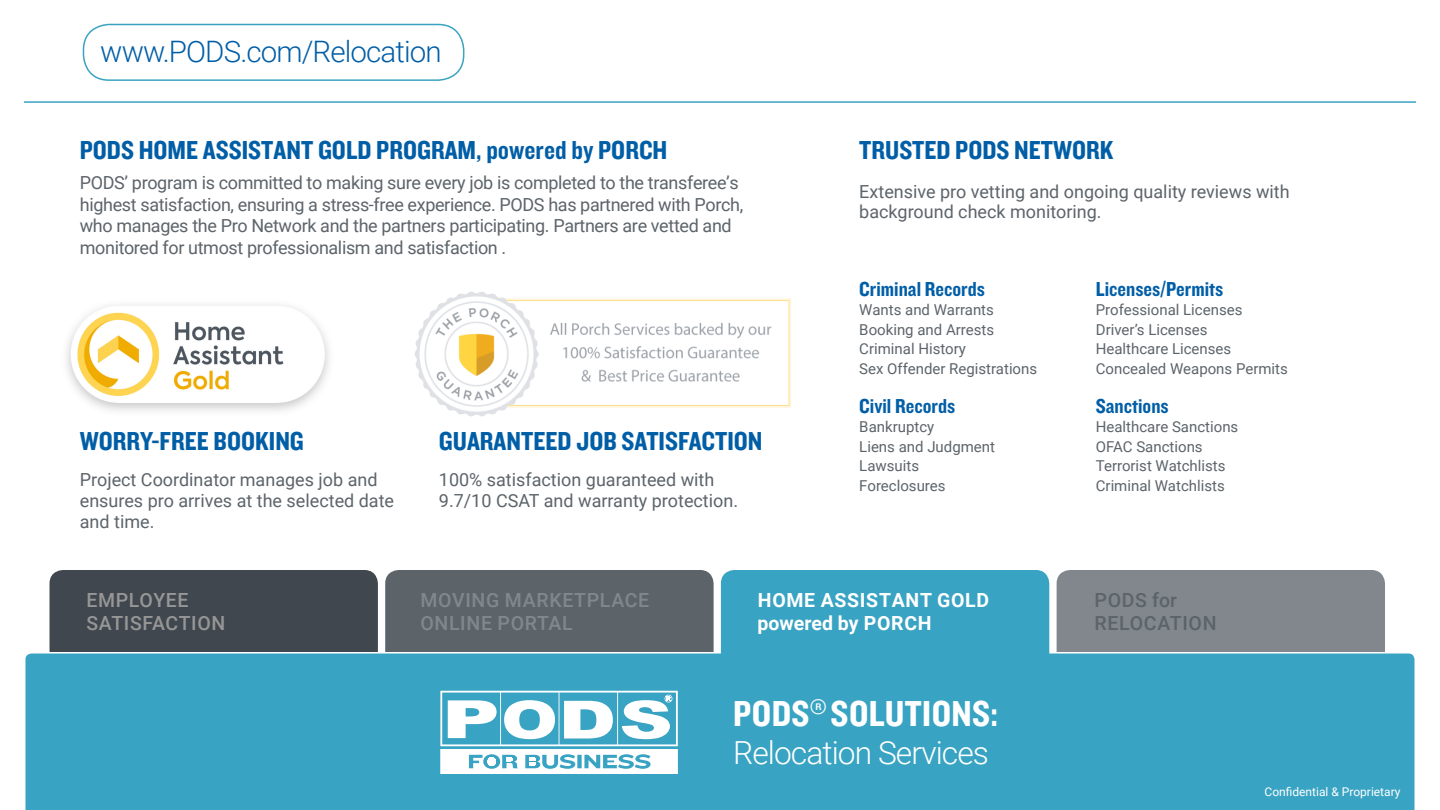
<style>
.page{position:relative;width:1440px;height:810px;background:#fff}
.page>*{position:absolute;margin:0;border:0;box-sizing:border-box;transform-origin:0 0}
.t1{font:37.5px "Knockout HTF50 Welterweight";letter-spacing:.01em;color:#fff}
.t2{font:300 31.8px "Roboto";letter-spacing:-.03em;color:#fff}
.t3{font:300 29.55px "Roboto";letter-spacing:-.03em;color:#005ea7}
.t4{font:27px "Knockout HTF50 Welterweight";color:#005ea7}
.t5{font:21px "Knockout HTF50 Welterweight";color:#005ea7}
.t6{font:700 19.5px/23.4px "Roboto";letter-spacing:.035em;color:#fff}
.t7{font:500 19.5px "Roboto";letter-spacing:.035em;color:#81878d}
.t8{font:500 19.5px "Roboto";letter-spacing:.035em;color:#969696}
.t9{font:500 19.5px/23.4px "Roboto";letter-spacing:.035em;color:#5c646a}
.t10{font:18px/21.6px "Roboto";letter-spacing:-.02em;color:#5c646a}
.t11{font:18px/21px "Roboto";color:#5c646a}
.t12{font:15px "Roboto";color:#5c646a}
.t13{font:12px "Roboto";color:#fff}
</style>
<div class="page">
<img style="left:66px;top:305px;width:263px;height:106px">
<div style="left:50px;top:570px;width:328px;height:186px;background:#40474e;border-radius:14px"></div>
<div style="left:1057px;top:570px;width:328px;height:82px;background:#81878d"></div>
<div style="left:385px;top:570px;width:329px;height:186px;background:#5c646a;border-radius:14px"></div>
<div style="left:25px;top:652px;width:1390px;height:158px;background:#38a3c2"></div>
<div style="left:721px;top:570px;width:328px;height:240px;background:#38a3c2"></div>
<svg style="left:440px;top:691px;width:238px;height:83px;background:#a5d5e3"></svg>
<hr style="left:24px;top:101px;width:1392px;height:2px;background:#38a3c2">
<img style="left:415px;top:291px;width:376px;height:125px">
<div style="left:83px;top:24px;width:381px;height:57px;border:2px solid #38a3c2;border-radius:26px"></div>
<h3 class="t3" style="left:100px;top:31px;width:343px">www.PODS.com/Relocation</h3>
<p class="t4" style="left:80px;top:136px;width:589px">PODS HOME ASSISTANT GOLD PROGRAM, powered by PORCH</p>
<p class="t10" style="left:80px;top:171px;width:665px">PODS’ program is committed to making sure every job is completed to the transferee’s highest satisfaction, ensuring a stress-free experience. PODS has partnered with Porch, who manages the Pro Network and the partners participating. Partners are vetted and monitored for utmost professionalism and satisfaction .</p>
<p class="t4" style="left:80px;top:427px;width:226px">WORRY-FREE BOOKING</p>
<p class="t11" style="left:80px;top:468px;width:316px">Project Coordinator manages job and ensures pro arrives at the selected date and time.</p>
<p class="t4" style="left:439px;top:427px;width:325px">GUARANTEED JOB SATISFACTION</p>
<p class="t11" style="left:439px;top:468px;width:301px">100% satisfaction guaranteed with<br>9.7/10 CSAT and warranty protection.</p>
<p class="t4" style="left:859px;top:136px;width:256px">TRUSTED PODS NETWORK</p>
<p class="t11" style="left:859px;top:182px;width:432px;line-height:19.5px">Extensive pro vetting and ongoing quality reviews with background check monitoring.</p>
<p class="t5" style="left:859px;top:278px;width:127px">Criminal Records</p>
<p class="t12" style="left:859px;top:300px;width:136px">Wants and Warrants</p>
<p class="t12" style="left:859px;top:319px;width:136px">Booking and Arrests</p>
<p class="t12" style="left:859px;top:339px;width:108px">Criminal History</p>
<p class="t12" style="left:859px;top:358px;width:179px">Sex Offender Registrations</p>
<p class="t5" style="left:859px;top:395px;width:97px">Civil Records</p>
<p class="t12" style="left:859px;top:417px;width:76px">Bankruptcy</p>
<p class="t12" style="left:859px;top:436px;width:137px">Liens and Judgment</p>
<p class="t12" style="left:859px;top:456px;width:61px">Lawsuits</p>
<p class="t12" style="left:859px;top:475px;width:88px">Foreclosures</p>
<p class="t5" style="left:1096px;top:278px;width:129px">Licenses/Permits</p>
<p class="t12" style="left:1096px;top:300px;width:148px">Professional Licenses</p>
<p class="t12" style="left:1096px;top:319px;width:113px">Driver’s Licenses</p>
<p class="t12" style="left:1096px;top:339px;width:137px">Healthcare Licenses</p>
<p class="t12" style="left:1096px;top:358px;width:194px">Concealed Weapons Permits</p>
<p class="t5" style="left:1096px;top:395px;width:74px">Sanctions</p>
<p class="t12" style="left:1096px;top:417px;width:144px">Healthcare Sanctions</p>
<p class="t12" style="left:1096px;top:436px;width:108px">OFAC Sanctions</p>
<p class="t12" style="left:1096px;top:456px;width:131px">Terrorist Watchlists</p>
<p class="t12" style="left:1096px;top:475px;width:130px">Criminal Watchlists</p>
<p class="t8" style="left:86px;top:586px;width:104px">EMPLOYEE</p>
<p class="t8" style="left:86px;top:610px;width:141px">SATISFACTION</p>
<p class="t7" style="left:420px;top:586px;width:230px">MOVING MARKETPLACE</p>
<p class="t7" style="left:420px;top:610px;width:154px">ONLINE PORTAL</p>
<p class="t6" style="left:758px;top:588px;width:233px">HOME ASSISTANT GOLD powered by PORCH</p>
<p class="t1" style="left:733px;top:694px;width:267px">PODS<sup>®</sup> SOLUTIONS:</p>
<p class="t2" style="left:733px;top:730px;width:257px">Relocation Services</p>
<p class="t9" style="left:1095px;top:588px;width:123px">PODS for<br>RELOCATION</p>
<p class="t13" style="left:1264px;top:783px;width:138px">Confidential &amp; Proprietary</p>
</div>
